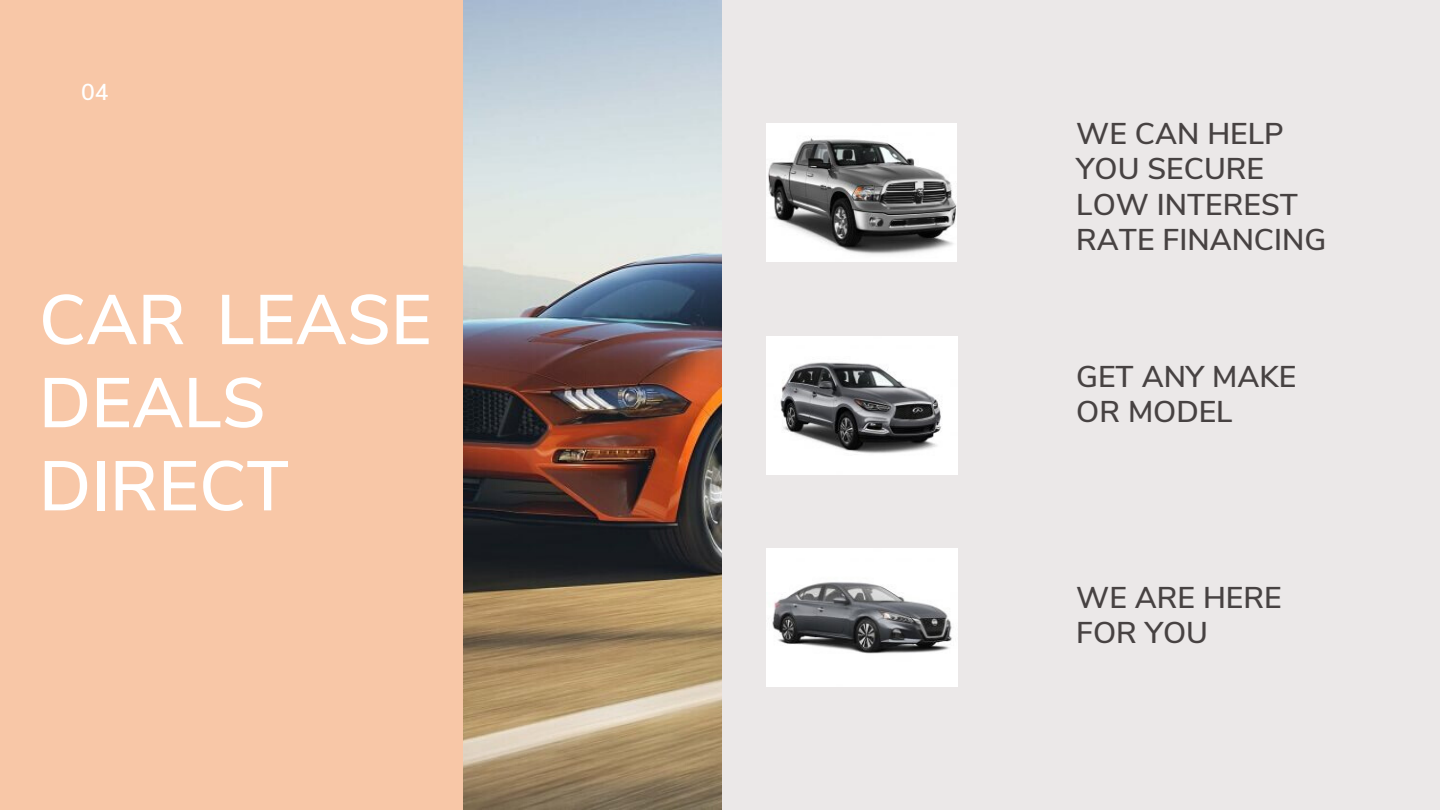
<style>
.page{position:relative;width:1440px;height:810px;background:#f8c7a7}
.page>*{position:absolute;margin:0;border:0;box-sizing:border-box;transform-origin:0 0}
.t1{font:600 70px/83.1px "Nunito Sans";color:#fff}
.t2{font:600 30px/35.6px "Nunito Sans";color:#474242}
.t3{font:600 23px "Nunito Sans";color:#fff}
</style>
<div class="page">
<div style="left:711px;top:0;width:729px;height:810px;background:#ebe8e8"></div>
<img style="left:767px;top:123px;width:190px;height:138px">
<img style="left:767px;top:336px;width:190px;height:138px">
<img style="left:767px;top:549px;width:190px;height:138px">
<img style="left:464px;top:0;width:258px;height:810px">
<p class="t3" style="left:81px;top:77px;width:29px">04</p>
<h1 class="t1" style="left:39px;top:280px;width:394px">CAR LEASE<br>DEALS<br>DIRECT</h1>
<p class="t2" style="left:1076px;top:116px;width:252px">WE CAN HELP<br>YOU SECURE<br>LOW INTEREST<br>RATE FINANCING</p>
<p class="t2" style="left:1076px;top:359px;width:221px">GET ANY MAKE<br>OR MODEL</p>
<p class="t2" style="left:1076px;top:580px;width:207px">WE ARE HERE<br>FOR YOU</p>
</div>
